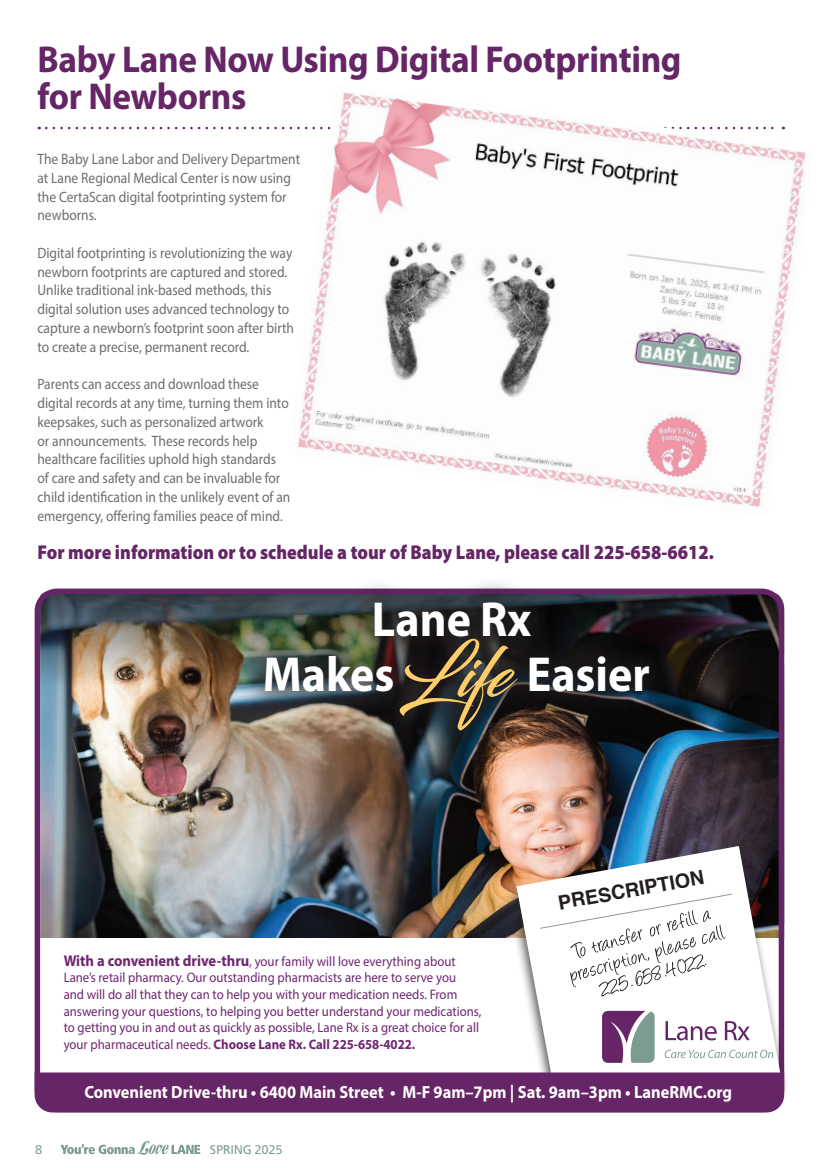
<style>
.page{position:relative;width:822px;height:1168px;background:#fff}
.page>*{position:absolute;margin:0;border:0;box-sizing:border-box;transform-origin:0 0}
.t1{font:700 49.38px/54.9px "Myriad Pro";color:#fff;text-align:center;scale:.93 1}
.t2{font:700 37.5px/37.5px "Myriad Pro";letter-spacing:-.01em;color:#662566;scale:.94 1}
.t3{font:900 20px "Myriad Pro";color:#662566;scale:.9 1}
.t4{font:700 19.75px "Helvetica";color:#231f20}
.t5{font:700 17.62px "Myriad Pro";color:#fff;scale:.93 1}
.t6{font:15px/18.8px "Myriad Pro";color:#6c6d70;scale:.9 1}
.t7{font:13.75px/16.6px "Myriad Pro";color:#6f2571;scale:.93 1}
.t8{font:12.5px "Frutiger Neue LT Com";letter-spacing:-.02em;color:#7d9d91}
.t9{font:12.5px "Frutiger Neue LT Com";color:#7c9c92}
.s1{font-family:"Blacksword";font-weight:400;font-size:69.12px;color:#fecd6a}
.s2{font-weight:700;font-size:15.62px}
.s3{font-weight:700}
</style>
<div class="page">
<svg style="left:60px;top:1141px;width:140px;height:13px"></svg>
<svg style="left:46px;top:127px;width:239px;height:2px"></svg>
<img style="left:289px;top:92px;width:517px;height:415px">
<img style="left:41px;top:598px;width:742px;height:339px">
<img style="left:41px;top:594px;width:740px;height:91px">
<div style="left:506px;top:846px;width:283px;height:257px;background:#231f20;opacity:.75"></div>
<svg style="left:516px;top:845px;width:265px;height:227px"></svg>
<svg style="left:538px;top:892px;width:194px;height:104px"></svg>
<div style="left:35px;top:1072px;width:748px;height:40px;background:#662566"></div>
<svg style="left:602px;top:1010px;width:52px;height:52px;background:#87728e"></svg>
<svg style="left:665px;top:1020px;width:51px;height:20px"></svg>
<svg style="left:724px;top:1020px;width:25px;height:19px"></svg>
<svg style="left:664px;top:1049px;width:109px;height:8px"></svg>
<div style="left:239px;top:576px;width:436px;height:179px;background:#231f20;opacity:.75"></div>
<h2 class="t2" style="left:37px;top:39px;width:686px">Baby Lane Now Using Digital Footprinting for Newborns</h2>
<p class="t6" style="left:37px;top:149px;width:293px">The Baby Lane Labor and Delivery Department at Lane Regional Medical Center is now using the CertaScan digital footprinting system for newborns.</p>
<p class="t6" style="left:37px;top:243px;width:286px">Digital footprinting is revolutionizing the way newborn footprints are captured and stored.<br>Unlike traditional ink-based methods, this digital solution uses advanced technology to capture a newborn’s footprint soon after birth to create a precise, permanent record.</p>
<p class="t6" style="left:37px;top:374px;width:282px">Parents can access and download these digital records at any time, turning them into keepsakes, such as personalized artwork<br>or announcements. These records help healthcare facilities uphold high standards of care and safety and can be invaluable for child identification in the unlikely event of an emergency, offering families peace of mind.</p>
<h3 class="t3" style="left:37px;top:538px;width:752px">For more information or to schedule a tour of Baby Lane, please call 225-658-6612.</h3>
<h1 class="t1" style="left:263px;top:590px;width:417px">Lane Rx<br>Makes<span class="s1">Life</span> Easier</h1>
<h3 class="t4" style="left:555px;top:886px;width:149px;rotate:-10deg">PRESCRIPTION</h3>
<p class="t7" style="left:64px;top:952px;width:450px"><span class="s2">With a convenient drive-thru</span>, your family will love everything about Lane’s retail pharmacy. Our outstanding pharmacists are here to serve you<br>and will do all that they can to help you with your medication needs. From answering your questions, to helping you better understand your medications, to getting you in and out as quickly as possible, Lane Rx is a great choice for all your pharmaceutical needs. <span class="s3">Choose Lane Rx. Call 225-658-4022.</span></p>
<p class="t5" style="left:84px;top:1080px;width:697px">Convenient Drive-thru • 6400 Main Street • M-F 9am–7pm | Sat. 9am–3pm • LaneRMC.org</p>
<p class="t9" style="left:35px;top:1141px;width:9px">8</p>
<p class="t8" style="left:210px;top:1141px;width:74px">SPRING 2025</p>
</div>
